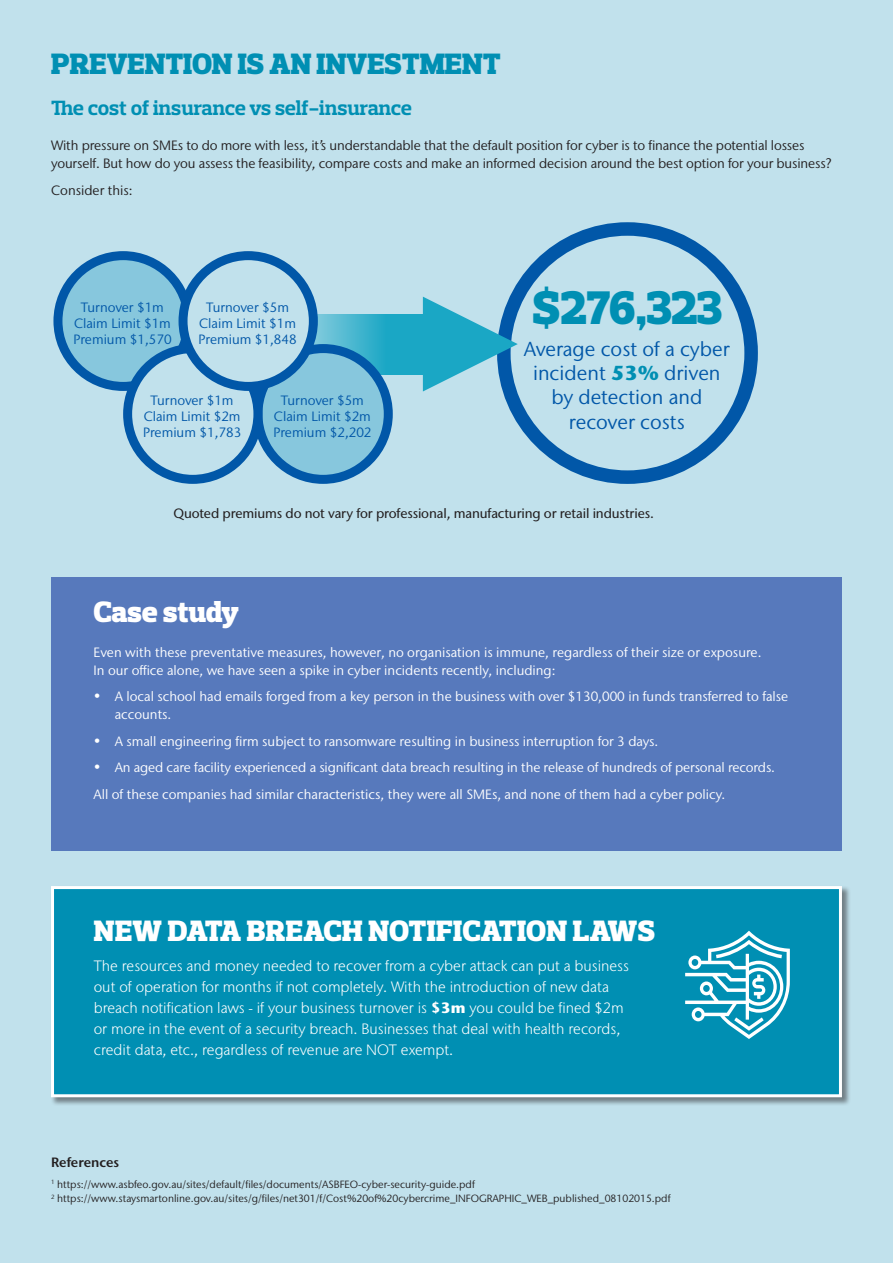
<style>
.page{position:relative;width:893px;height:1263px;background:#c1e1ec}
.page>*{position:absolute;margin:0;border:0;box-sizing:border-box;transform-origin:0 0}
.pull_out_text{font:900 48px "Prelo Slab";color:#008fb3}
.body_text{font:900 30px "Prelo Slab";letter-spacing:.005em;color:#fff}
.t1{font:900 30px "Prelo Slab";letter-spacing:.005em;color:#008fb3}
.body_text-2{font:700 21px "Prelo Slab";letter-spacing:-.005em;color:#008fb3}
.t2{font:20.25px/24.3px "Stone Sans IIITC Pro";color:#0157a8;text-align:center}
.body_text-3{font:300 15px/21px "Stone Sans IIITC Pro";color:#fff}
.body_text-4{font:13.5px/18px "Stone Sans IIITC Pro";color:#fff}
.body_text-5{font:13.5px/18px "Stone Sans IIITC Pro";letter-spacing:-.01em;color:#231f20}
.t3{font:13.5px/16.2px "Stone Sans IIITC Pro";color:#0157a8;text-align:center}
.body_text-6{font:500 13.5px "Stone Sans IIITC Pro";letter-spacing:-.01em;color:#231f20}
.body_text-7{font:600 13.5px "Stone Sans IIITC Pro";color:#231f20}
.body_text-8{font:10.5px "Stone Sans IIITC Pro";color:#231f20}
.s1{font-weight:800;color:#008fb3}
.s2{font-size:15px}
.s3{font-weight:800}
</style>
<div class="page">
<div style="left:51px;top:886px;width:800px;height:220px;background:#231f20;opacity:.5"></div>
<div style="left:51px;top:886px;width:791px;height:211px;background:#008fb3;border:3px solid #fff"></div>
<svg style="left:685px;top:931px;width:105px;height:108px"></svg>
<div style="left:51px;top:578px;width:791px;height:273px;background:#5779bc"></div>
<svg style="left:314px;top:314px;width:109px;height:60px;background:#30acc9"></svg>
<div style="left:58px;top:256px;width:130px;height:130px;background:#87c7dd;border-radius:50%"></div>
<div style="left:53px;top:251px;width:140px;height:140px;border:9px solid #0157a8;border-radius:50%"></div>
<div style="left:258px;top:349px;width:130px;height:130px;background:#87c7dd;border-radius:50%"></div>
<div style="left:253px;top:344px;width:140px;height:140px;border:9px solid #0157a8;border-radius:50%"></div>
<div style="left:128px;top:349px;width:130px;height:130px;background:#c1e1ec;border-radius:50%"></div>
<div style="left:123px;top:344px;width:139px;height:140px;border:9px solid #0157a8;border-radius:50%"></div>
<div style="left:183px;top:256px;width:130px;height:130px;background:#c1e1ec;border-radius:50%"></div>
<div style="left:179px;top:251px;width:139px;height:140px;border:9px solid #0157a8;border-radius:50%"></div>
<div style="left:497px;top:222px;width:261px;height:262px;border:14px solid #0157a8;border-radius:50%"></div>
<svg style="left:423px;top:297px;width:95px;height:94px"></svg>
<p class="t1" style="left:51px;top:45px;width:451px">PREVENTION IS AN INVESTMENT</p>
<p class="body_text-2" style="left:51px;top:95px;width:362px">The cost of insurance vs self-insurance</p>
<p class="body_text-5" style="left:51px;top:136px;width:782px">With pressure on SMEs to do more with less, it’s understandable that the default position for cyber is to finance the potential losses yourself. But how do you assess the feasibility, compare costs and make an informed decision around the best option for your business?</p>
<p class="body_text-5" style="left:51px;top:181px;width:83px">Consider this:</p>
<p class="t3" style="left:74px;top:299px;width:98px">Turnover $1m<br>Claim Limit $1m</p>
<p class="t3" style="left:73px;top:331px;width:100px">Premium $1,570</p>
<p class="t3" style="left:199px;top:299px;width:98px">Turnover $5m<br>Claim Limit $1m</p>
<p class="t3" style="left:198px;top:331px;width:100px">Premium $1,848</p>
<p class="t3" style="left:144px;top:392px;width:98px">Turnover $1m<br>Claim Limit $2m</p>
<p class="t3" style="left:143px;top:424px;width:100px">Premium $1,783</p>
<p class="t3" style="left:274px;top:392px;width:98px">Turnover $5m<br>Claim Limit $2m</p>
<p class="t3" style="left:273px;top:424px;width:100px">Premium $2,202</p>
<p class="pull_out_text" style="left:532px;top:278px;width:192px">$276,323</p>
<p class="t2" style="left:524px;top:336px;width:208px">Average cost of a cyber incident <span class="s1">53%</span> driven by detection and recover costs</p>
<p class="body_text-6" style="left:174px;top:504px;width:482px">Quoted premiums do not vary for professional, manufacturing or retail industries.</p>
<p class="body_text" style="left:94px;top:593px;width:147px">Case study</p>
<p class="body_text-4" style="left:94px;top:643px;width:669px">Even with these preventative measures, however, no organisation is immune, regardless of their size or exposure.<br>In our office alone, we have seen a spike in cyber incidents recently, including:</p>
<p class="body_text-4" style="left:115px;top:687px;width:675px;text-indent:-21px"><span class="s2">•</span> A local school had emails forged from a key person in the business with over $130,000 in funds transferred to false accounts.</p>
<p class="body_text-4" style="left:94px;top:732px;width:566px"><span class="s2">•</span> A small engineering firm subject to ransomware resulting in business interruption for 3 days.</p>
<p class="body_text-4" style="left:94px;top:758px;width:683px"><span class="s2">•</span> An aged care facility experienced a significant data breach resulting in the release of hundreds of personal records.</p>
<p class="body_text-4" style="left:94px;top:785px;width:633px">All of these companies had similar characteristics, they were all SMEs, and none of them had a cyber policy.</p>
<p class="body_text" style="left:94px;top:913px;width:563px">NEW DATA BREACH NOTIFICATION LAWS</p>
<p class="body_text-3" style="left:94px;top:955px;width:537px">The resources and money needed to recover from a cyber attack can put a business out of operation for months if not completely. With the introduction of new data breach notification laws - if your business turnover is <span class="s3">$3m</span> you could be fined $2m or more in the event of a security breach. Businesses that deal with health records, credit data, etc., regardless of revenue are NOT exempt.</p>
<p class="body_text-7" style="left:51px;top:1154px;width:70px">References</p>
<p class="body_text-8" style="left:51px;top:1177px;width:425px"><sup>1</sup> https://www.asbfeo.gov.au/sites/default/files/documents/ASBFEO-cyber-security-guide.pdf</p>
<p class="body_text-8" style="left:51px;top:1192px;width:621px"><sup>2</sup> https://www.staysmartonline.gov.au/sites/g/files/net301/f/Cost%20of%20cybercrime_INFOGRAPHIC_WEB_published_08102015.pdf</p>
</div>
